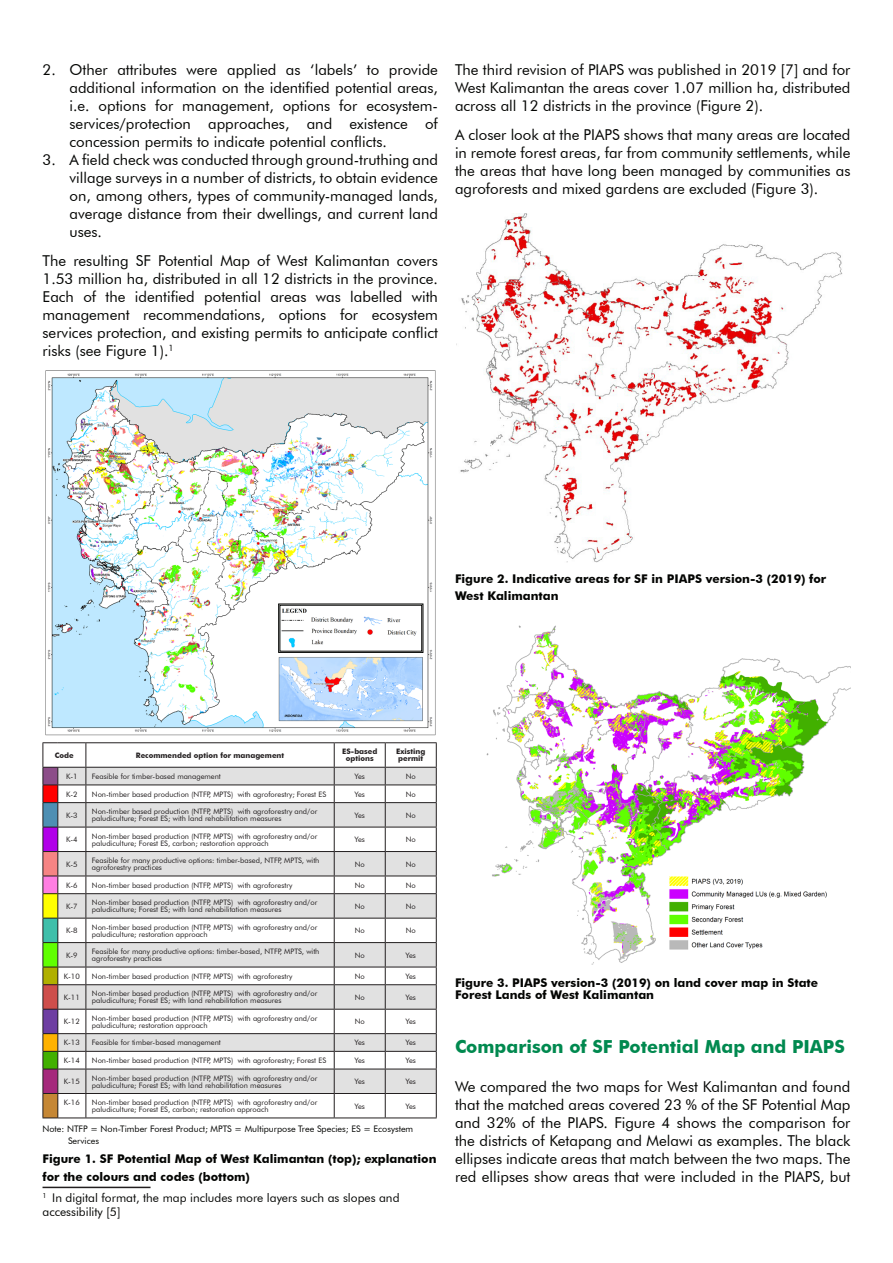
<style>
.page{position:relative;width:893px;height:1263px;background:#fff}
.page>*{position:absolute;margin:0;border:0;box-sizing:border-box;transform-origin:0 0}
.t1{font:700 18px "Futura BT";color:#00894f}
.t2{font:15px/18px "Futura BT";color:#040503;text-align:justify}
.t3{font:700 12px/17.1px "Futura BT";color:#040503}
.t4{font:12px/14.4px "Futura BT";color:#040503}
.t5{font:9px/12px "Futura BT";color:#040503}
.t6{font:7.5px/6.8px "Futura BT";color:#231f20}
.t7{font:700 7.5px/6.8px "Futura BT";color:#231f20;text-align:center}
</style>
<div class="page">
<img style="left:45px;top:370px;width:391px;height:366px">
<svg style="left:43px;top:742px;width:394px;height:376px"></svg>
<hr style="left:86px;top:1117px;width:248px;height:1px;background:#231f20">
<hr style="left:334px;top:1117px;width:51px;height:1px;background:#231f20">
<hr style="left:385px;top:1117px;width:52px;height:1px;background:#231f20">
<hr style="left:43px;top:1187px;width:108px;height:1px;background:#231f20">
<img style="left:460px;top:213px;width:383px;height:350px">
<img style="left:486px;top:625px;width:364px;height:339px">
<svg style="left:278px;top:604px;width:145px;height:49px"></svg>
<p class="t2" style="left:70px;top:61px;width:370px;text-indent:-27px">2. Other attributes were applied as ‘labels’ to provide additional information on the identified potential areas, i.e. options for management, options for ecosystem&shy;services/protection approaches, and existence of concession permits to indicate potential conflicts.</p>
<p class="t2" style="left:70px;top:151px;width:370px;text-indent:-27px">3. A field check was conducted through ground-truthing and village surveys in a number of districts, to obtain evidence on, among others, types of community-managed lands, average distance from their dwellings, and current land uses.</p>
<p class="t2" style="left:43px;top:251px;width:397px">The resulting SF Potential Map of West Kalimantan covers 1.53 million ha, distributed in all 12 districts in the province.<br>Each of the identified potential areas was labelled with management recommendations, options for ecosystem services protection, and existing permits to anticipate conflict risks (see Figure 1).<sup>1</sup></p>
<p class="t2" style="left:455px;top:61px;width:397px">The third revision of PIAPS was published in 2019 [7] and for West Kalimantan the areas cover 1.07 million ha, distributed across all 12 districts in the province (Figure 2).</p>
<p class="t2" style="left:455px;top:125px;width:397px">A closer look at the PIAPS shows that many areas are located in remote forest areas, far from community settlements, while the areas that have long been managed by communities as agroforests and mixed gardens are excluded (Figure 3).</p>
<p class="t3" style="left:455px;top:570px;width:373px">Figure 2. Indicative areas for SF in PIAPS version-3 (2019) for<br>West Kalimantan</p>
<p class="t7" style="left:55px;top:752px;width:20px">Code</p>
<p class="t7" style="left:136px;top:752px;width:150px">Recommended option for management</p>
<p class="t7" style="left:342px;top:748px;width:37px">ES-based options</p>
<p class="t7" style="left:396px;top:748px;width:31px;text-align:left">Existing permit</p>
<p class="t6" style="left:66px;top:773px;width:13px">K-1</p>
<p class="t6" style="left:92px;top:773px;width:130px">Feasible for timber-based management</p>
<p class="t6" style="left:355px;top:773px;width:12px">Yes</p>
<p class="t6" style="left:406px;top:773px;width:12px">No</p>
<p class="t6" style="left:66px;top:790px;width:13px">K-2</p>
<p class="t6" style="left:92px;top:790px;width:236px">Non-timber based production (NTFP, MPTS) with agroforestry; Forest ES</p>
<p class="t6" style="left:355px;top:790px;width:12px">Yes</p>
<p class="t6" style="left:406px;top:790px;width:12px">No</p>
<p class="t6" style="left:66px;top:812px;width:13px">K-3</p>
<p class="t6" style="left:92px;top:808px;width:227px">Non-timber based production (NTFP, MPTS) with agroforestry and/or paludiculture; Forest ES; with land rehabilitation measures</p>
<p class="t6" style="left:355px;top:812px;width:12px">Yes</p>
<p class="t6" style="left:406px;top:812px;width:12px">No</p>
<p class="t6" style="left:66px;top:836px;width:13px">K-4</p>
<p class="t6" style="left:92px;top:833px;width:227px">Non-timber based production (NTFP, MPTS) with agroforestry and/or paludiculture; Forest ES, carbon; restoration approach</p>
<p class="t6" style="left:355px;top:836px;width:12px">Yes</p>
<p class="t6" style="left:406px;top:836px;width:12px">No</p>
<p class="t6" style="left:66px;top:860px;width:13px">K-5</p>
<p class="t6" style="left:92px;top:857px;width:229px">Feasible for many productive options: timber-based, NTFP, MPTS, with agroforestry practices</p>
<p class="t6" style="left:355px;top:860px;width:12px">No</p>
<p class="t6" style="left:406px;top:860px;width:12px">No</p>
<p class="t6" style="left:66px;top:881px;width:13px">K-6</p>
<p class="t6" style="left:92px;top:881px;width:202px">Non-timber based production (NTFP, MPTS) with agroforestry</p>
<p class="t6" style="left:355px;top:881px;width:12px">No</p>
<p class="t6" style="left:406px;top:881px;width:12px">No</p>
<p class="t6" style="left:66px;top:903px;width:13px">K-7</p>
<p class="t6" style="left:92px;top:899px;width:227px">Non-timber based production (NTFP, MPTS) with agroforestry and/or paludiculture; Forest ES; with land rehabilitation measures</p>
<p class="t6" style="left:355px;top:903px;width:12px">No</p>
<p class="t6" style="left:406px;top:903px;width:12px">No</p>
<p class="t6" style="left:66px;top:927px;width:13px">K-8</p>
<p class="t6" style="left:92px;top:924px;width:227px">Non-timber based production (NTFP, MPTS) with agroforestry and/or paludiculture; restoration approach</p>
<p class="t6" style="left:355px;top:927px;width:12px">No</p>
<p class="t6" style="left:406px;top:927px;width:12px">No</p>
<p class="t6" style="left:66px;top:951px;width:13px">K-9</p>
<p class="t6" style="left:92px;top:948px;width:229px">Feasible for many productive options: timber-based, NTFP, MPTS, with agroforestry practices</p>
<p class="t6" style="left:355px;top:951px;width:12px">No</p>
<p class="t6" style="left:406px;top:951px;width:12px">Yes</p>
<p class="t6" style="left:64px;top:973px;width:17px">K-10</p>
<p class="t6" style="left:92px;top:973px;width:202px">Non-timber based production (NTFP, MPTS) with agroforestry</p>
<p class="t6" style="left:355px;top:973px;width:12px">No</p>
<p class="t6" style="left:406px;top:973px;width:12px">Yes</p>
<p class="t6" style="left:64px;top:994px;width:17px">K-11</p>
<p class="t6" style="left:92px;top:990px;width:227px">Non-timber based production (NTFP, MPTS) with agroforestry and/or paludiculture; Forest ES; with land rehabilitation measures</p>
<p class="t6" style="left:355px;top:994px;width:12px">No</p>
<p class="t6" style="left:406px;top:994px;width:12px">Yes</p>
<p class="t6" style="left:64px;top:1018px;width:17px">K-12</p>
<p class="t6" style="left:92px;top:1015px;width:227px">Non-timber based production (NTFP, MPTS) with agroforestry and/or paludiculture; restoration approach</p>
<p class="t6" style="left:355px;top:1018px;width:12px">No</p>
<p class="t6" style="left:406px;top:1018px;width:12px">Yes</p>
<p class="t6" style="left:64px;top:1039px;width:17px">K-13</p>
<p class="t6" style="left:92px;top:1039px;width:130px">Feasible for timber-based management</p>
<p class="t6" style="left:355px;top:1039px;width:12px">Yes</p>
<p class="t6" style="left:406px;top:1039px;width:12px">Yes</p>
<p class="t6" style="left:64px;top:1057px;width:17px">K-14</p>
<p class="t6" style="left:92px;top:1057px;width:236px">Non-timber based production (NTFP, MPTS) with agroforestry; Forest ES</p>
<p class="t6" style="left:355px;top:1057px;width:12px">Yes</p>
<p class="t6" style="left:406px;top:1057px;width:12px">Yes</p>
<p class="t6" style="left:64px;top:1078px;width:17px">K-15</p>
<p class="t6" style="left:92px;top:1075px;width:227px">Non-timber based production (NTFP, MPTS) with agroforestry and/or paludiculture; Forest ES; with land rehabilitation measures</p>
<p class="t6" style="left:355px;top:1078px;width:12px">Yes</p>
<p class="t6" style="left:406px;top:1078px;width:12px">Yes</p>
<p class="t6" style="left:64px;top:1099px;width:17px">K-16</p>
<p class="t6" style="left:92px;top:1099px;width:227px">Non-timber based production (NTFP, MPTS) with agroforestry and/or paludiculture; Forest ES, carbon; restoration approach</p>
<p class="t6" style="left:355px;top:1102px;width:12px">Yes</p>
<p class="t6" style="left:406px;top:1102px;width:12px">Yes</p>
<p class="t5" style="left:68px;top:1123px;width:347px;text-indent:-26px">Note: NTFP = Non-Timber Forest Product; MPTS = Multipurpose Tree Species; ES = Ecosystem<br>Services</p>
<p class="t3" style="left:43px;top:1150px;width:395px">Figure 1. SF Potential Map of West Kalimantan (top); explanation for the colours and codes (bottom)</p>
<p class="t4" style="left:43px;top:1190px;width:358px"><sup>1</sup> In digital format, the map includes more layers such as slopes and accessibility [5]</p>
<p class="t3" style="left:455px;top:977px;width:365px;line-height:12px">Figure 3. PIAPS version-3 (2019) on land cover map in State<br>Forest Lands of West Kalimantan</p>
<p class="t1" style="left:455px;top:1035px;width:391px">Comparison of SF Potential Map and PIAPS</p>
<p class="t2" style="left:455px;top:1077px;width:397px">We compared the two maps for West Kalimantan and found that the matched areas covered 23 % of the SF Potential Map and 32% of the PIAPS. Figure 4 shows the comparison for the districts of Ketapang and Melawi as examples. The black ellipses indicate areas that match between the two maps. The red ellipses show areas that were included in the PIAPS, but</p>
</div>
